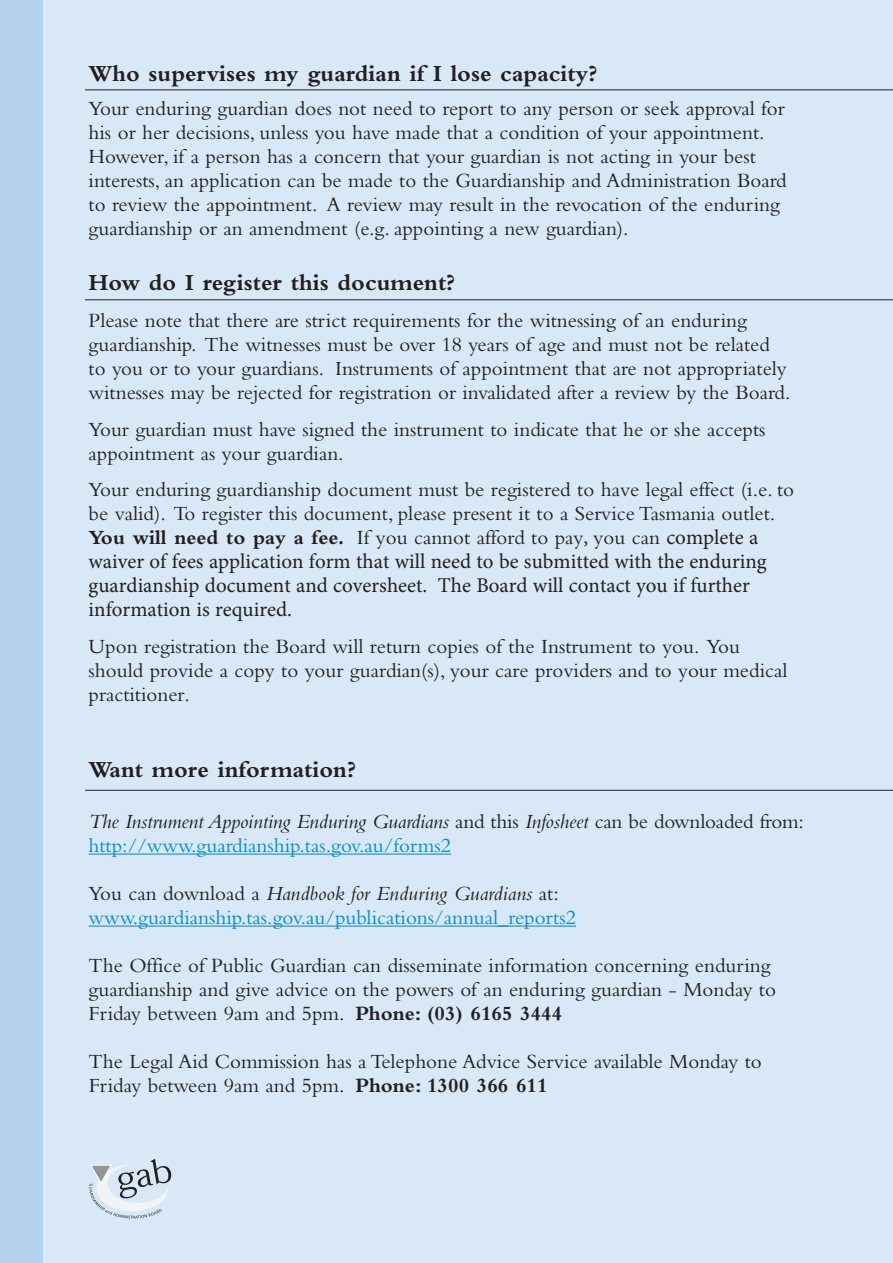
<style>
.page{position:relative;width:893px;height:1263px;background:#fff}
.page>*{position:absolute;margin:0;border:0;box-sizing:border-box;transform-origin:0 0}
.t1{font:700 24px "Bembo Std";color:#231f20}
.t2{font:21px/24px "Bembo Std";color:#231f20}
.t3{font:21px/24px "Minion Pro";color:#231f20}
.t4{font:italic 21px/24px "Bembo Std";letter-spacing:-.01em;color:#231f20}
.t5{font:21px/24px "Bembo Std";color:#008ed4}
.s1{font-weight:700}
.s2{font-family:"Minion Pro";font-weight:700}
.s3{font-family:"Minion Pro"}
.s4{font-style:normal}
.s5{font-style:normal;color:#008ed4}
.s6{color:#231f20}
.s7{font-style:italic;color:#231f20}
</style>
<div class="page">
<div style="left:39px;top:0;width:854px;height:1263px;background:#d8e8f6"></div>
<hr style="left:89px;top:853px;width:362px;height:1px;background:#008ed4">
<hr style="left:89px;top:925px;width:487px;height:1px;background:#008ed4">
<hr style="left:85px;top:90px;width:808px;height:1px;background:#231f20">
<hr style="left:85px;top:300px;width:808px;height:1px;background:#231f20">
<hr style="left:85px;top:790px;width:808px;height:1px;background:#231f20">
<div style="left:0;top:0;width:43px;height:1263px;background:#b4d2ed"></div>
<svg style="left:89px;top:1159px;width:82px;height:59px"></svg>
<p class="t1" style="left:89px;top:60px;width:510px">Who supervises my guardian if I lose capacity?</p>
<p class="t2" style="left:89px;top:96px;width:700px">Your enduring guardian does not need to report to any person or seek approval for his or her decisions, unless you have made that a condition of your appointment.<br>However, if a person has a concern that your guardian is not acting in your best interests, an application can be made to the Guardianship and Administration Board to review the appointment. A review may result in the revocation of the enduring guardianship or an amendment (e.g. appointing a new guardian).</p>
<p class="t1" style="left:89px;top:269px;width:368px">How do I register this document?</p>
<p class="t2" style="left:89px;top:308px;width:703px">Please note that there are strict requirements for the witnessing of an enduring guardianship. The witnesses must be over 18 years of age and must not be related to you or to your guardians. Instruments of appointment that are not appropriately witnesses may be rejected for registration or invalidated after a review by the Board.</p>
<p class="t2" style="left:89px;top:417px;width:678px">Your guardian must have signed the instrument to indicate that he or she accepts appointment as your guardian.</p>
<p class="t2" style="left:89px;top:477px;width:707px">Your enduring guardianship document must be registered to have legal effect (i.e. to be valid). To register this document, please present it to a Service Tasmania outlet.<br><span class="s1">You will need to pay a fee</span><span class="s2">.</span> If you cannot afford to pay<span class="s3">,</span> you can <span class="s3">complete a</span></p>
<p class="t3" style="left:89px;top:549px;width:680px">waiver of fees application form that will need to be submitted with the enduring guardianship document and coversheet. The Board will contact you if further information is required.</p>
<p class="t2" style="left:89px;top:634px;width:700px">Upon registration the Board will return copies of the Instrument to you. You should provide a copy to your guardian(s), your care providers and to your medical practitioner.</p>
<p class="t1" style="left:89px;top:756px;width:269px">Want more information?</p>
<p class="t4" style="left:89px;top:809px;width:717px">The Instrument Appointing Enduring Guardians <span class="s4">and this</span> Infosheet <span class="s4">can be downloaded from: </span><span class="s5">http://www.guardianship.tas.gov.au/forms2</span></p>
<p class="t5" style="left:89px;top:881px;width:489px"><span class="s6">You can download a</span> <span class="s7">Handbook for Enduring Guardians</span> <span class="s6">at: </span>www.guardianship.tas.gov.au/publications/annual_reports2</p>
<p class="t2" style="left:89px;top:953px;width:689px">The Office of Public Guardian can disseminate information concerning enduring guardianship and give advice on the powers of an enduring guardian - Monday to<br>Friday between 9am and 5pm. <span class="s1">Phone: (03) 6165 3444</span></p>
<p class="t2" style="left:89px;top:1049px;width:675px">The Legal Aid Commission has a Telephone Advice Service available Monday to<br>Friday between 9am and 5pm. <span class="s1">Phone: 1300 366 611</span></p>
</div>
